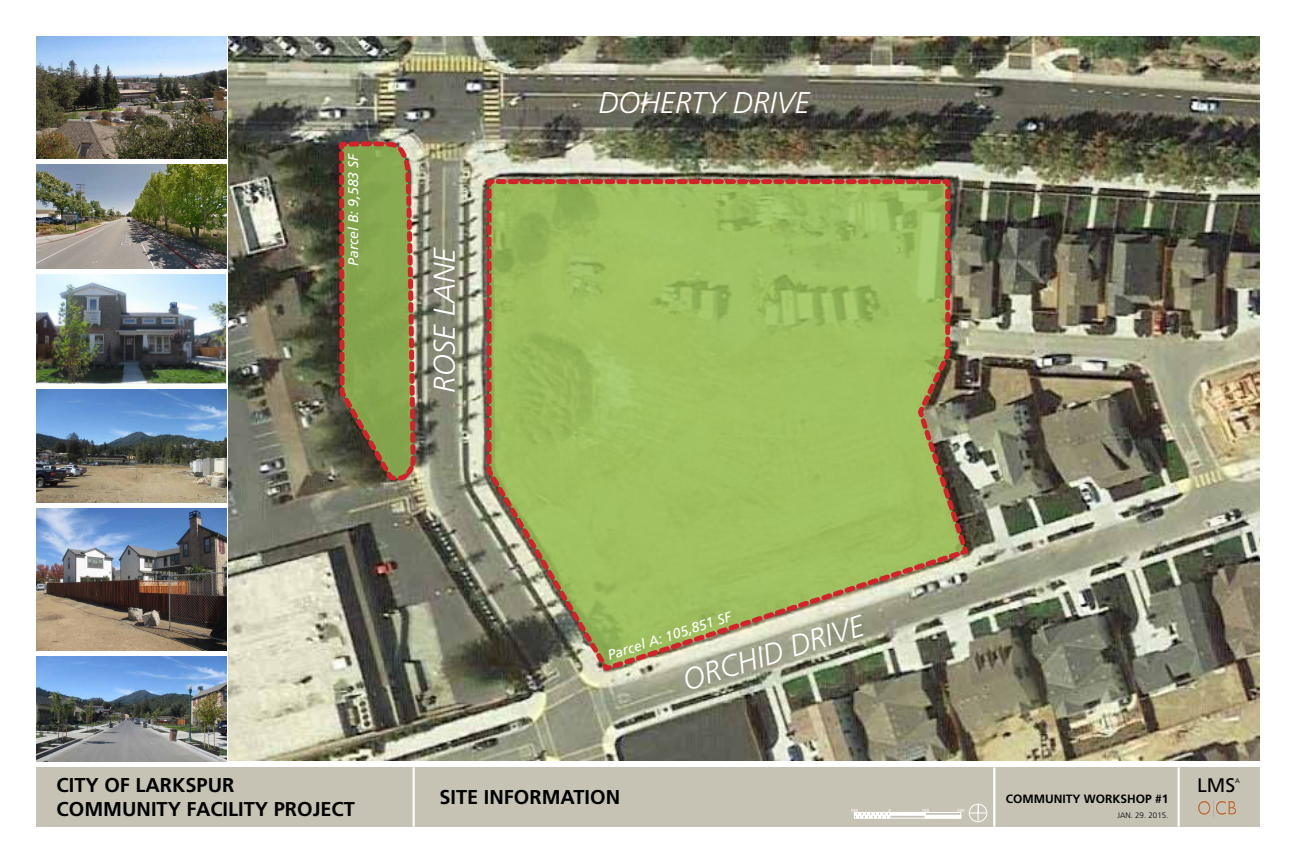
<style>
.page{position:relative;width:1296px;height:864px;background:#fff}
.page>*{position:absolute;margin:0;border:0;box-sizing:border-box;transform-origin:0 0}
.t1{font:italic 300 30px "Frutiger";color:#fff}
.t2{font:700 20px/24px "Frutiger";color:#000}
.t3{font:19.65px "Frutiger";color:#000}
.t4{font:italic 14px "Frutiger";letter-spacing:-.005em;color:#fff}
.t5{font:700 12px "Frutiger";color:#000}
.t6{font:300 8px "Frutiger";color:#000}
.t7{font:6.55px "Frutiger";color:#000}
.t8{font:4.45px "Frutiger";color:#fff}
</style>
<div class="page">
<div style="left:36px;top:767px;width:1224px;height:60px;background:#c6c3b5"></div>
<hr style="left:413px;top:767px;width:2px;height:60px;background:#fff">
<hr style="left:1178px;top:767px;width:2px;height:60px;background:#fff">
<hr style="left:993px;top:767px;width:2px;height:60px;background:#fff">
<img style="left:1198px;top:799px;width:38px;height:19px">
<img style="left:228px;top:36px;width:1032px;height:725px">
<img style="left:36px;top:657px;width:190px;height:104px">
<img style="left:36px;top:508px;width:190px;height:143px">
<svg style="left:337px;top:139px;width:81px;height:345px;background:#898c4c"></svg>
<div style="left:854px;top:812px;width:107px;height:6px;border:1px solid #fff"></div>
<div style="left:889px;top:812px;width:37px;height:4px;border:1px solid #fff"></div>
<div style="left:925px;top:815px;width:36px;height:3px;border:1px solid #fff"></div>
<svg style="left:854px;top:812px;width:36px;height:6px"></svg>
<svg style="left:969px;top:804px;width:18px;height:18px"></svg>
<img style="left:36px;top:36px;width:190px;height:123px">
<img style="left:36px;top:389px;width:190px;height:113px">
<svg style="left:484px;top:177px;width:488px;height:497px;background:#9cb163"></svg>
<img style="left:36px;top:274px;width:190px;height:110px">
<img style="left:36px;top:165px;width:190px;height:103px">
<p class="t4" style="left:345px;top:266px;width:114px;rotate:-90deg">Parcel B: 9,583 SF</p>
<h1 class="t1" style="left:427px;top:393px;width:147px;rotate:-90deg">ROSE LANE</h1>
<h1 class="t1" style="left:598px;top:85px;width:213px">DOHERTY DRIVE</h1>
<p class="t2" style="left:57px;top:773px;width:300px">CITY OF LARKSPUR<br>COMMUNITY FACILITY PROJECT</p>
<p class="t4" style="left:605px;top:648px;width:131px;rotate:-18deg">Parcel A: 105,851 SF</p>
<h1 class="t1" style="left:679px;top:664px;width:190px;rotate:-17deg">ORCHID DRIVE</h1>
<p class="t2" style="left:440px;top:785px;width:182px">SITE INFORMATION</p>
<p class="t8" style="left:850px;top:807px;width:9px">100</p>
<p class="t8" style="left:889px;top:807px;width:4px">0</p>
<p class="t8" style="left:922px;top:807px;width:9px">100</p>
<p class="t8" style="left:957px;top:807px;width:9px">200</p>
<p class="t5" style="left:1006px;top:792px;width:164px">COMMUNITY WORKSHOP #1</p>
<p class="t6" style="left:1117px;top:811px;width:53px">JAN. 29. 2015.</p>
<p class="t3" style="left:1197px;top:774px;width:40px">LMS</p>
<p class="t7" style="left:1235px;top:777px;width:6px">A</p>
</div>
